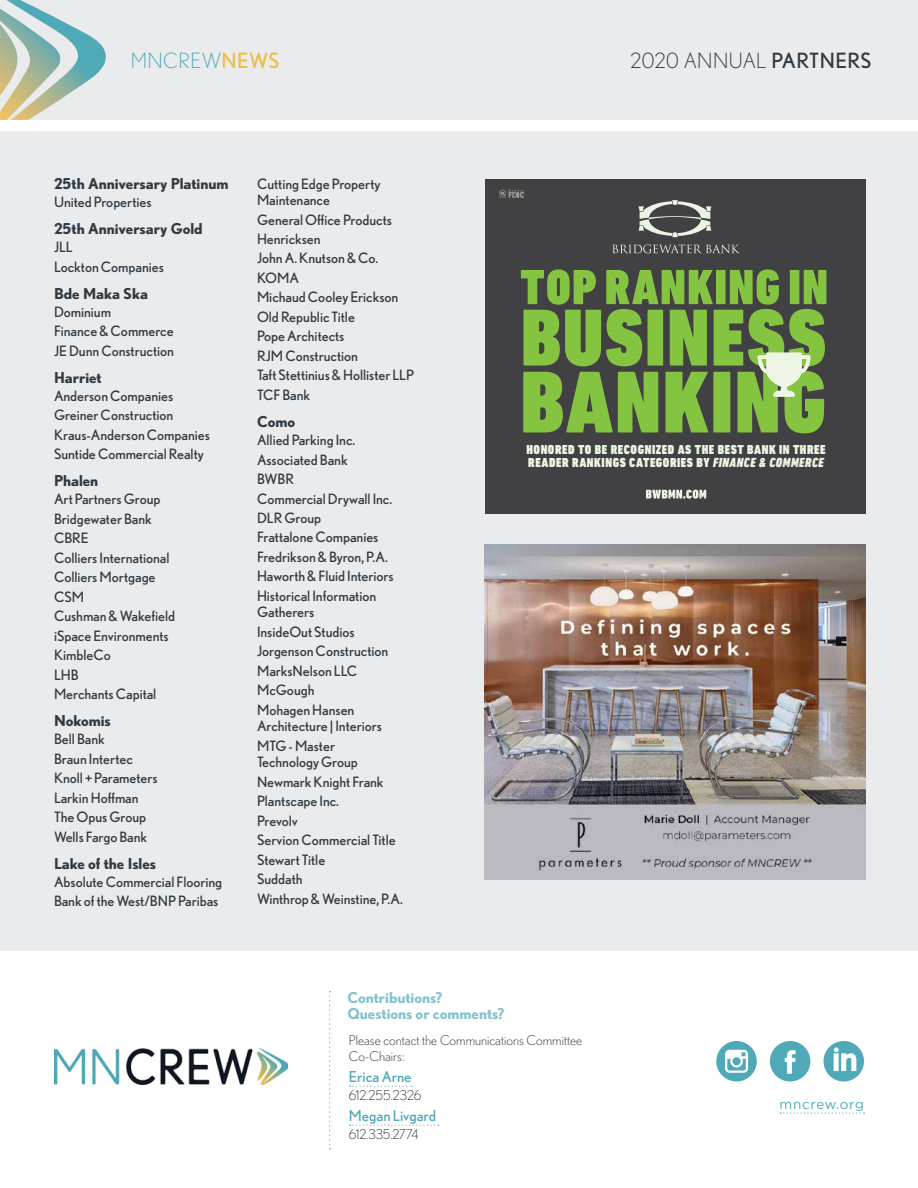
<style>
.page{position:relative;width:918px;height:1188px;background:#fff}
.page>*{position:absolute;margin:0;border:0;box-sizing:border-box;transform-origin:0 0}
.t1{font:900 condensed 89.4px "DIN Next LT Pro";letter-spacing:.025em;color:#85c441}
.t2{font:900 condensed 82.2px "DIN Next LT Pro";letter-spacing:.025em;color:#85c441}
.t3{font:900 condensed 50.25px "DIN Next LT Pro";letter-spacing:.03em;color:#85c441}
.t4{font:300 21px "Nobel";letter-spacing:.02em;color:#2f3a42}
.t5{font:300 21px "Nobel";letter-spacing:.02em;color:#4fa9b7}
.t6{font:700 15px "Nobel";letter-spacing:-.005em;color:#2f3a42}
.t7{font:700 15px/16.5px "Nobel";letter-spacing:-.005em;color:#84c3cd}
.t8{font:15px "Nobel";color:#4fa9b7}
.t9{font:14.25px/19.5px "Nobel";letter-spacing:-.005em;color:#2f3a42}
.t10{font:300 13.5px/16.5px "Nobel";color:#2f3a42}
.t11{font:300 13.5px "Nobel";letter-spacing:-.02em;color:#2f3a42}
.t12{font:13.5px "Gotham";letter-spacing:.05em;color:#4fa9b7}
.t13{font:900 condensed 13.2px/13.2px "DIN Next LT Pro";letter-spacing:.04em;color:#edf5e4}
.s1{font-weight:400;color:#efbd47}
.s2{font-weight:400}
.s3{font-style:italic}
</style>
<div class="page">
<div style="left:0;top:131px;width:918px;height:819px;background:#eaebec"></div>
<img style="left:54px;top:1048px;width:234px;height:36px">
<svg style="left:770px;top:1041px;width:40px;height:41px"></svg>
<svg style="left:823px;top:1041px;width:41px;height:41px"></svg>
<svg style="left:780px;top:1112px;width:84px;height:2px"></svg>
<svg style="left:329px;top:991px;width:2px;height:158px"></svg>
<svg style="left:349px;top:1086px;width:63px;height:1px"></svg>
<svg style="left:349px;top:1125px;width:90px;height:1px"></svg>
<div style="left:485px;top:179px;width:380px;height:335px;background:#414143"></div>
<svg style="left:499px;top:189px;width:25px;height:9px"></svg>
<svg style="left:646px;top:490px;width:60px;height:9px"></svg>
<svg style="left:639px;top:200px;width:72px;height:37px"></svg>
<svg style="left:613px;top:245px;width:126px;height:8px"></svg>
<img style="left:758px;top:352px;width:53px;height:45px">
<img style="left:485px;top:544px;width:380px;height:335px">
<div style="left:0;top:0;width:918px;height:120px;background:#eaebec"></div>
<svg style="left:0;top:0;width:106px;height:120px"></svg>
<svg style="left:716px;top:1041px;width:41px;height:41px"></svg>
<h3 class="t5" style="left:131px;top:48px;width:150px">MNCREW<span class="s1">NEWS</span></h3>
<h3 class="t4" style="left:631px;top:48px;width:243px">2020 ANNUAL <span class="s2">PARTNERS</span></h3>
<p class="t6" style="left:54px;top:175px;width:176px">25th Anniversary Platinum</p>
<p class="t9" style="left:54px;top:192px;width:99px">United Properties</p>
<p class="t6" style="left:54px;top:220px;width:150px">25th Anniversary Gold</p>
<p class="t9" style="left:54px;top:237px;width:111px">JLL<br>Lockton Companies</p>
<p class="t6" style="left:54px;top:284px;width:95px">Bde Maka Ska</p>
<p class="t9" style="left:54px;top:302px;width:121px">Dominium<br>Finance &amp; Commerce<br>JE Dunn Construction</p>
<p class="t6" style="left:54px;top:368px;width:49px">Harriet</p>
<p class="t9" style="left:54px;top:386px;width:157px">Anderson Companies<br>Greiner Construction<br>Kraus-Anderson Companies<br>Suntide Commercial Realty</p>
<p class="t6" style="left:54px;top:472px;width:46px">Phalen</p>
<p class="t9" style="left:54px;top:489px;width:123px">Art Partners Group<br>Bridgewater Bank<br>CBRE<br>Colliers International<br>Colliers Mortgage<br>CSM<br>Cushman &amp; Wakefield iSpace Environments<br>KimbleCo<br>LHB<br>Merchants Capital</p>
<p class="t6" style="left:54px;top:712px;width:58px">Nokomis</p>
<p class="t9" style="left:54px;top:729px;width:105px">Bell Bank<br>Braun Intertec<br>Knoll + Parameters<br>Larkin Hoffman<br>The Opus Group<br>Wells Fargo Bank</p>
<p class="t6" style="left:54px;top:854px;width:104px">Lake of the Isles</p>
<p class="t9" style="left:54px;top:872px;width:170px">Absolute Commercial Flooring<br>Bank of the West/BNP Paribas</p>
<p class="t9" style="left:257px;top:175px;width:125px;line-height:16.5px">Cutting Edge Property<br>Maintenance</p>
<p class="t9" style="left:257px;top:209px;width:158px">General Office Products<br>Henricksen<br>John A. Knutson &amp; Co.<br>KOMA<br>Michaud Cooley Erickson<br>Old Republic Title<br>Pope Architects<br>RJM Construction<br>Taft Stettinius &amp; Hollister LLP<br>TCF Bank</p>
<p class="t6" style="left:257px;top:413px;width:40px">Como</p>
<p class="t9" style="left:257px;top:430px;width:138px">Allied Parking Inc.<br>Associated Bank<br>BWBR<br>Commercial Drywall Inc.<br>DLR Group<br>Frattalone Companies<br>Fredrikson &amp; Byron, P.A.<br>Haworth &amp; Fluid Interiors<br>Historical Information</p>
<p class="t9" style="left:257px;top:602px;width:133px">Gatherers<br>InsideOut Studios<br>Jorgenson Construction<br>MarksNelson LLC<br>McGough<br>Mohagen Hansen</p>
<p class="t9" style="left:257px;top:716px;width:126px">Architecture | Interiors<br>MTG - Master</p>
<p class="t9" style="left:257px;top:752px;width:147px">Technology Group<br>Newmark Knight Frank<br>Plantscape Inc.<br>Prevolv<br>Servion Commercial Title<br>Stewart Title<br>Suddath<br>Winthrop &amp; Weinstine, P.A.</p>
<h3 class="t3" style="left:520px;top:258px;width:309px">TOP RANKING IN</h3>
<h2 class="t2" style="left:521px;top:290px;width:306px">BUSINESS</h2>
<h1 class="t1" style="left:521px;top:350px;width:307px">BANKING</h1>
<p class="t13" style="left:526px;top:443px;width:301px">HONORED TO BE RECOGNIZED AS THE BEST BANK IN THREE<br>READER RANKINGS CATEGORIES BY <span class="s3">FINANCE &amp; COMMERCE</span></p>
<p class="t7" style="left:347px;top:989px;width:159px">Contributions?<br>Questions or comments?</p>
<p class="t10" style="left:349px;top:1032px;width:235px">Please contact the Communications Committee<br>Co-Chairs:</p>
<p class="t8" style="left:349px;top:1068px;width:64px">Erica Arne</p>
<p class="t10" style="left:349px;top:1087px;width:74px">612.255.2326</p>
<p class="t8" style="left:349px;top:1107px;width:89px">Megan Livgard</p>
<p class="t11" style="left:349px;top:1127px;width:71px">612.335.2774</p>
<p class="t12" style="left:780px;top:1097px;width:86px">mncrew.org</p>
</div>
